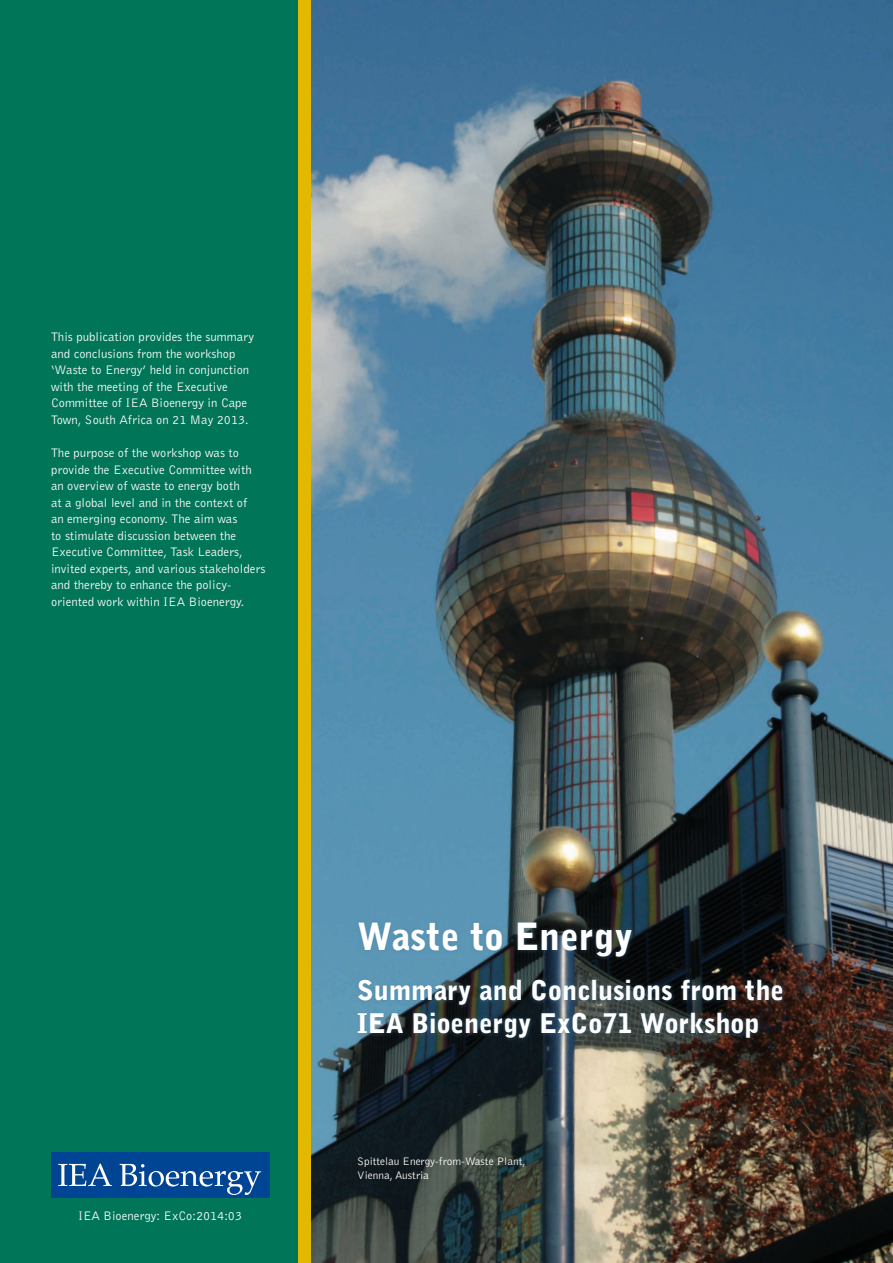
<style>
.page{position:relative;width:893px;height:1263px;background:#fff}
.page>*{position:absolute;margin:0;border:0;box-sizing:border-box;transform-origin:0 0}
.Head_I{font:900 37.5px "Bell Gothic BT";color:#fff}
.Head_II{font:900 27px/33px "Bell Gothic BT";color:#fff}
.Body__4{font:12.75px/16.5px "Bell Gothic BT";color:#fff}
.Source__7{font:300 11.25px/13.5px "Bell Gothic Std";color:#fff}
</style>
<div class="page">
<img style="left:310px;top:0;width:583px;height:1263px">
<div style="left:0;top:0;width:298px;height:1263px;background:#007558"></div>
<div style="left:298px;top:0;width:12px;height:1263px;background:#e2b900"></div>
<hr style="left:0;top:1186px;width:1px;height:77px;background:#d8c400">
<div style="left:51px;top:1152px;width:218px;height:46px;background:#004494"></div>
<svg style="left:58px;top:1163px;width:54px;height:23px"></svg>
<svg style="left:120px;top:1164px;width:141px;height:31px"></svg>
<div style="left:354px;top:918px;width:433px;height:124px;background:#4c80a5;opacity:.5"></div>
<p class="Body__4" style="left:51px;top:329px;width:205px">This publication provides the summary and conclusions from the workshop ‘Waste to Energy’ held in conjunction with the meeting of the Executive Committee of IEA Bioenergy in Cape Town, South Africa on 21 May 2013.</p>
<p class="Body__4" style="left:51px;top:445px;width:216px">The purpose of the workshop was to provide the Executive Committee with an overview of waste to energy both<br>at a global level and in the context of<br>an emerging economy. The aim was<br>to stimulate discussion between the Executive Committee, Task Leaders, invited experts, and various stakeholders and thereby to enhance the policy&shy;oriented work within IEA Bioenergy.</p>
<p class="Body__4" style="left:78px;top:1207px;width:166px">IEA Bioenergy: ExCo:2014:03</p>
<p class="Head_I" style="left:357px;top:913px;width:277px">Waste to Energy</p>
<p class="Head_II" style="left:357px;top:974px;width:428px">Summary and Conclusions from the<br>IEA Bioenergy ExCo71 Workshop</p>
<p class="Source__7" style="left:357px;top:1155px;width:170px">Spittelau Energy-from-Waste Plant,<br>Vienna, Austria</p>
</div>
